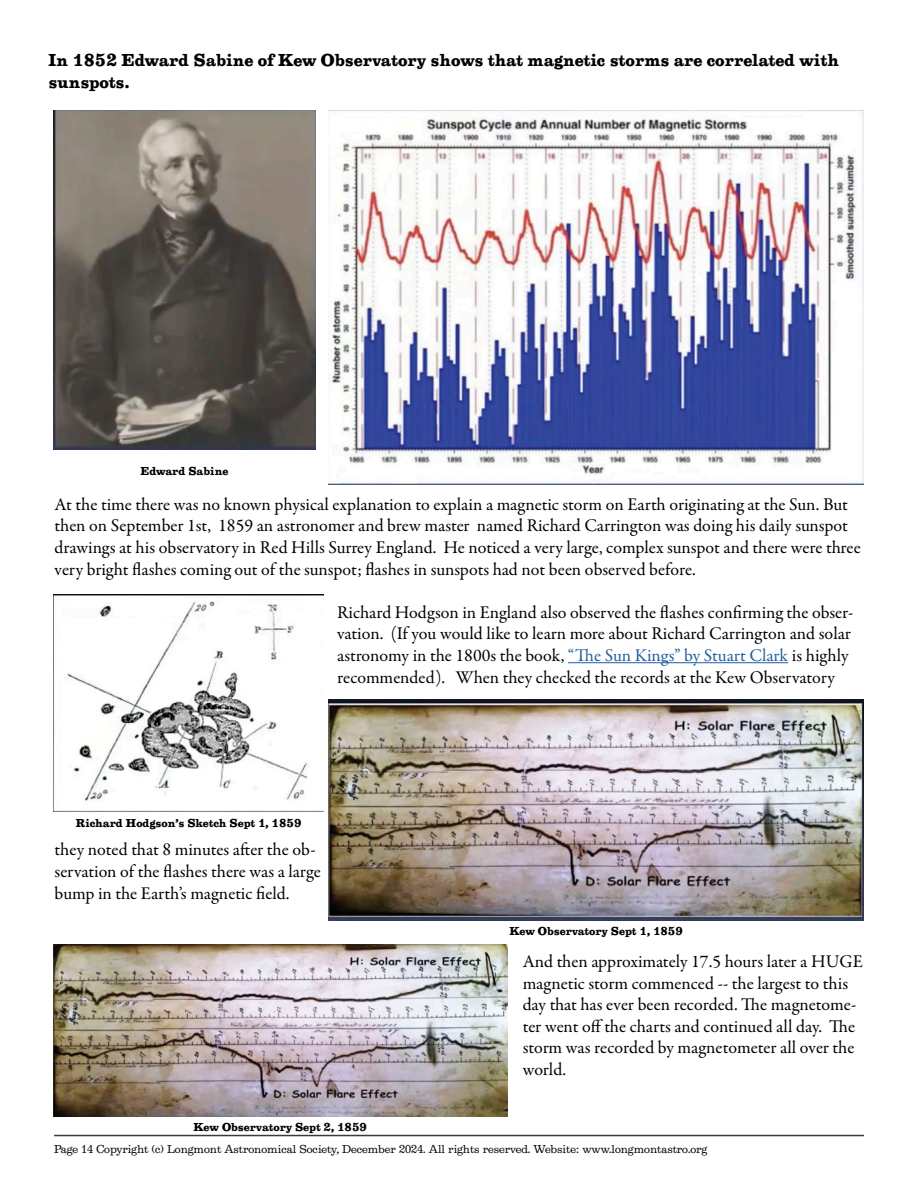
<style>
.page{position:relative;width:918px;height:1188px;background:#fff}
.page>*{position:absolute;margin:0;border:0;box-sizing:border-box;transform-origin:0 0}
.t1{font:18px/21.6px "Garamond Premr Pro";color:#000}
.Subtitle{font:700 18px/21.6px "Egizio URW";color:#000}
.t2{font:12px "Egizio URW";color:#000}
.Image_caption_-_8_pt_black_center{font:700 12px "Egizio URW";color:#000}
.s1{color:#1f5e9d}
</style>
<div class="page">
<hr style="left:54px;top:1135px;width:810px;height:1px;background:#3f393d">
<img style="left:54px;top:111px;width:262px;height:339px">
<img style="left:328px;top:111px;width:536px;height:373px">
<hr style="left:568px;top:662px;width:220px;height:1px;background:#1f5e9d">
<img style="left:54px;top:595px;width:270px;height:217px">
<img style="left:328px;top:699px;width:536px;height:221px">
<img style="left:53px;top:945px;width:454px;height:172px">
<p class="Subtitle" style="left:49px;top:50px;width:792px">In 1852 Edward Sabine of Kew Observatory shows that magnetic storms are correlated with sunspots.</p>
<p class="Image_caption_-_8_pt_black_center" style="left:141px;top:464px;width:89px">Edward Sabine</p>
<p class="t1" style="left:55px;top:494px;width:808px">At the time there was no known physical explanation to explain a magnetic storm on Earth originating at the Sun. But then on September 1st, 1859 an astronomer and brew master named Richard Carrington was doing his daily sunspot drawings at his observatory in Red Hills Surrey England. He noticed a very large, complex sunspot and there were three very bright flashes coming out of the sunspot; flashes in sunspots had not been observed before.</p>
<p class="t1" style="left:337px;top:602px;width:518px">Richard Hodgson in England also observed the flashes confirming the obser&shy;vation. (If you would like to learn more about Richard Carrington and solar astronomy in the 1800s the book, <span class="s1">“The Sun Kings” by Stuart Clark</span> is highly recommended). When they checked the records at the Kew Observatory</p>
<p class="Image_caption_-_8_pt_black_center" style="left:76px;top:815px;width:227px">Richard Hodgson’s Sketch Sept 1, 1859</p>
<p class="t1" style="left:55px;top:839px;width:268px">they noted that 8 minutes after the ob&shy;servation of the flashes there was a large bump in the Earth’s magnetic field.</p>
<p class="Image_caption_-_8_pt_black_center" style="left:194px;top:1120px;width:175px">Kew Observatory Sept 2, 1859</p>
<p class="Image_caption_-_8_pt_black_center" style="left:509px;top:924px;width:175px">Kew Observatory Sept 1, 1859</p>
<p class="t1" style="left:523px;top:951px;width:342px">And then approximately 17.5 hours later a HUGE magnetic storm commenced -- the largest to this day that has ever been recorded. The magnetome&shy;ter went off the charts and continued all day. The storm was recorded by magnetometer all over the world.</p>
<p class="t2" style="left:54px;top:1142px;width:655px">Page 14 Copyright (c) Longmont Astronomical Society, December 2024. All rights reserved. Website: www.longmontastro.org</p>
</div>
